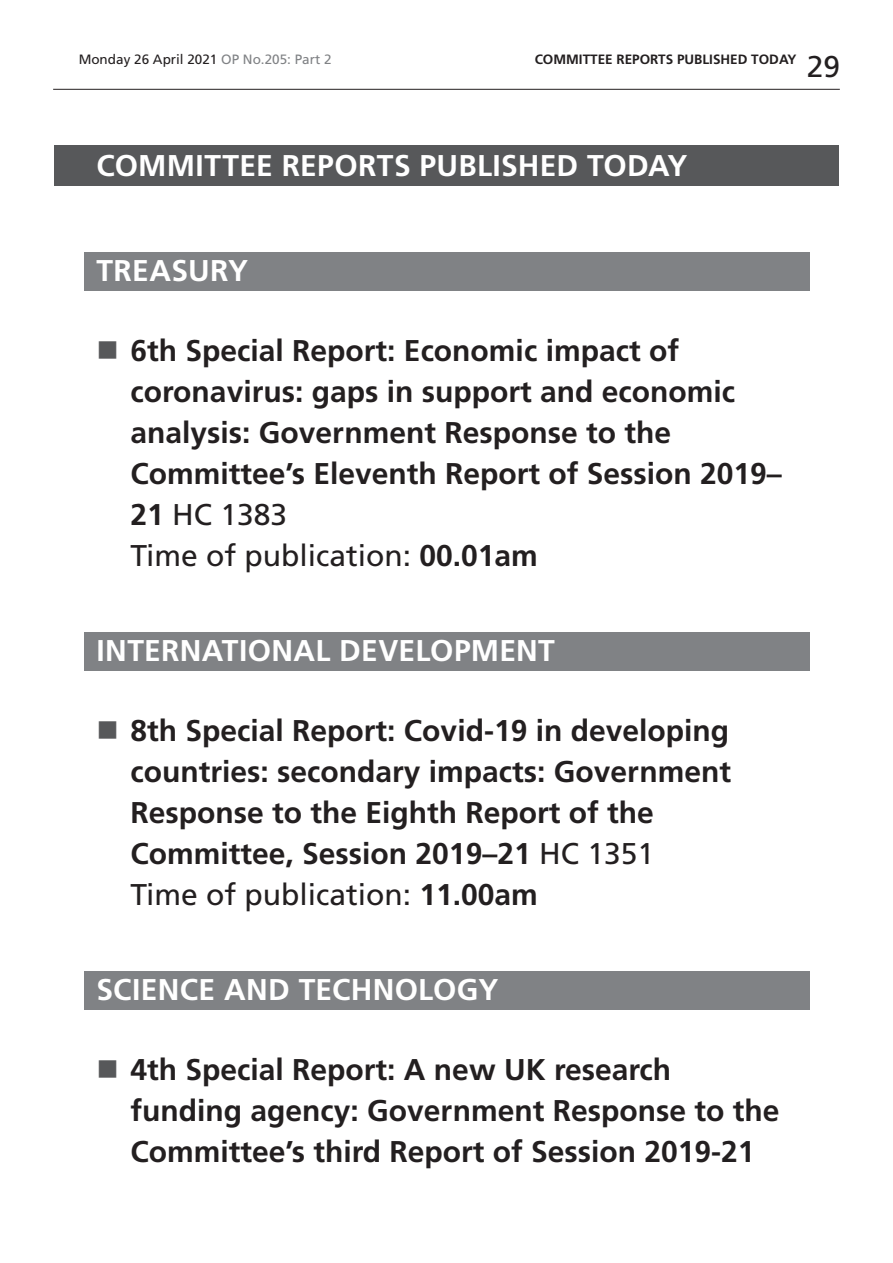
<style>
.page{position:relative;width:893px;height:1263px;background:#fff}
.page>*{position:absolute;margin:0;border:0;box-sizing:border-box;transform-origin:0 0}
.t1{font:700 30px/41px "Frutiger LT Std";color:#231f20}
.Heading2Grey{font:700 30px "Frutiger LT Std";letter-spacing:.01em;color:#fff}
.Heading1Grey{font:700 30px "Frutiger LT Std";letter-spacing:.01em;color:#fff}
.t2{font:30px "Frutiger LT Std";color:#231f20}
.t3{font:13.5px "Frutiger LT Std";color:#231f20}
.t4{font:700 13.5px "Frutiger LT Std";color:#231f20}
.s1{color:#808285}
.s2{font-weight:400}
</style>
<div class="page">
<hr style="left:53px;top:89px;width:787px;height:1px;background:#231f20">
<div style="left:54px;top:146px;width:785px;height:40px;background:#57585a"></div>
<div style="left:84px;top:252px;width:725px;height:38px;background:#808285"></div>
<div style="left:84px;top:632px;width:725px;height:38px;background:#808285"></div>
<div style="left:84px;top:971px;width:725px;height:38px;background:#808285"></div>
<p class="t3" style="left:79px;top:52px;width:254px">Monday 26 April 2021 <span class="s1">OP No.205: Part 2</span></p>
<p class="t4" style="left:535px;top:52px;width:28px">Committee</p>
<p class="t4" style="left:616px;top:52px;width:42px">Reports</p>
<p class="t4" style="left:677px;top:52px;width:17px">Published</p>
<p class="t4" style="left:751px;top:52px;width:28px">Today</p>
<p class="t2" style="left:807px;top:48px;width:35px">29</p>
<h2 class="Heading1Grey" style="left:97px;top:148px;width:592px">COMMITTEE REPORTS PUBLISHED TODAY</h2>
<h2 class="Heading2Grey" style="left:97px;top:253px;width:153px">TREASURY</h2>
<p class="t1" style="left:131px;top:330px;width:653px">6th Special Report: Economic impact of coronavirus: gaps in support and economic analysis: Government Response to the Committee’s Eleventh Report of Session 2019– 21 <span class="s2">HC 1383<br>Time of publication:</span> 00.01am</p>
<h2 class="Heading2Grey" style="left:97px;top:633px;width:460px">INTERNATIONAL DEVELOPMENT</h2>
<p class="t1" style="left:131px;top:710px;width:602px">8th Special Report: Covid-19 in developing countries: secondary impacts: Government Response to the Eighth Report of the Committee, Session 2019–21 <span class="s2">HC 1351<br>Time of publication:</span> 11.00am</p>
<h2 class="Heading2Grey" style="left:97px;top:972px;width:404px">SCIENCE AND TECHNOLOGY</h2>
<p class="t1" style="left:131px;top:1049px;width:650px">4th Special Report: A new UK research funding agency: Government Response to the<br>Committee’s third Report of Session 2019-21</p>
</div>
